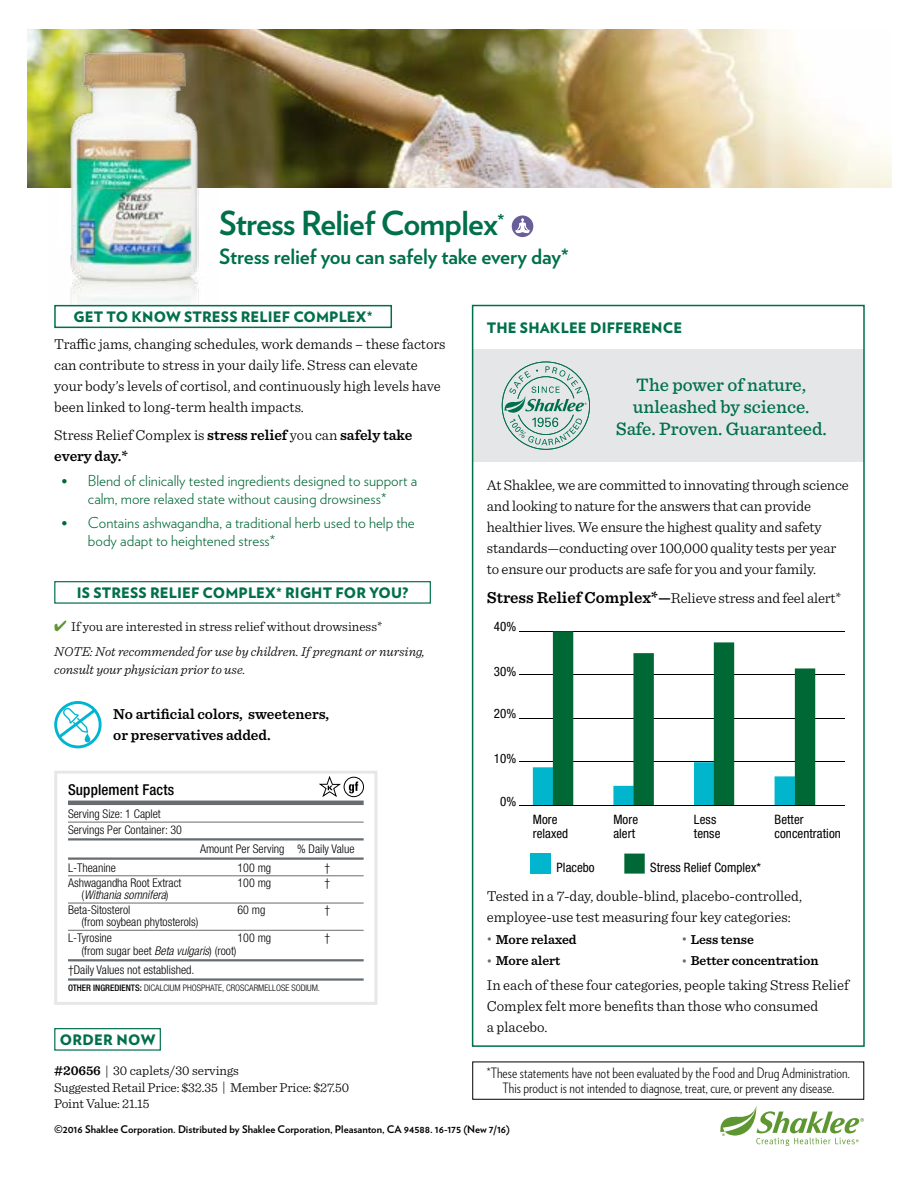
<style>
.page{position:relative;width:918px;height:1188px;background:#fff}
.page>*{position:absolute;margin:0;border:0;box-sizing:border-box;transform-origin:0 0}
.t1{font:700 33px "Verlag";letter-spacing:-.025em;color:#00704a}
.t2{font:700 21px "Verlag";letter-spacing:-.01em;color:#00704a}
.t3{font:500 18.75px/22.2px "Sentinel";color:#00704a;text-align:center}
.t4{font:300 15px/21px "Sentinel";letter-spacing:-.005em;color:#000}
.t5{font:300 15px/18px "Verlag";color:#006835;text-align:center}
.t6{font:600 15px/21px "Sentinel";color:#000}
.t7{font:500 condensed 15px "Helvetica Neue LT Std";letter-spacing:.01em;color:#000}
.t8{font:900 14.4px "Verlag";letter-spacing:.01em;color:#00704a}
.t9{font:300 14.25px/15px "Verlag Condensed";letter-spacing:.005em;color:#000;text-align:center}
.t10{font:italic 300 13.5px/25px "Sentinel";color:#000}
.t11{font:300 13.5px/16.5px "Sentinel";letter-spacing:-.01em;color:#000}
.t12{font:600 13.5px "Sentinel";color:#000}
.t13{font:condensed 13.05px/14.9px "Helvetica Neue LT Std";letter-spacing:.005em;color:#000}
.t14{font:300 condensed 12px/16px "Helvetica Neue LT Std";color:#000}
.t15{font:700 10.5px "Verlag";color:#000}
.t16{font:300 condensed 9px "Helvetica Neue LT Std";color:#000}
.s1{font-weight:300}
.s2{font-family:"Sentinel";font-weight:600}
.s3{color:#5e9732}
.s4{font-style:normal}
.s5{font-style:italic}
.s6{font-weight:500}
.s7{font-weight:600}
.s8{font-weight:600;font-size:16.5px}
.s9{font-family:"Verlag";font-weight:200;font-size:16.5px;color:#666c70}
</style>
<div class="page">
<svg style="left:720px;top:1106px;width:144px;height:40px"></svg>
<img style="left:28px;top:29px;width:864px;height:159px">
<img style="left:48px;top:29px;width:172px;height:276px">
<div style="left:54px;top:305px;width:338px;height:23px;border:2px solid #00704a"></div>
<div style="left:54px;top:581px;width:377px;height:23px;border:1px solid #00704a"></div>
<svg style="left:54px;top:701px;width:48px;height:48px"></svg>
<hr style="left:68px;top:801px;width:296px;height:4px;background:#666c70">
<hr style="left:68px;top:822px;width:296px;height:1px;background:#666c70">
<hr style="left:68px;top:838px;width:296px;height:3px;background:#666c70">
<hr style="left:68px;top:857px;width:296px;height:3px;background:#666c70">
<hr style="left:68px;top:875px;width:296px;height:1px;background:#666c70">
<hr style="left:68px;top:903px;width:296px;height:1px;background:#666c70">
<hr style="left:68px;top:930px;width:296px;height:1px;background:#666c70">
<hr style="left:68px;top:959px;width:296px;height:2px;background:#666c70">
<hr style="left:68px;top:978px;width:296px;height:3px;background:#666c70">
<div style="left:54px;top:771px;width:323px;height:234px;border:3px solid #e6e7e8"></div>
<svg style="left:319px;top:777px;width:21px;height:20px"></svg>
<div style="left:344px;top:777px;width:20px;height:20px;border:1px solid #000;border-radius:50%"></div>
<svg style="left:349px;top:782px;width:9px;height:11px"></svg>
<div style="left:54px;top:1028px;width:107px;height:23px;border:1px solid #00704a"></div>
<div style="left:472px;top:349px;width:392px;height:113px;background:#e5e6e7"></div>
<svg style="left:502px;top:361px;width:88px;height:89px"></svg>
<div style="left:531px;top:854px;width:20px;height:20px;background:#00b5cc"></div>
<hr style="left:519px;top:675px;width:326px;height:1px;background:#000">
<hr style="left:519px;top:631px;width:326px;height:1px;background:#000">
<hr style="left:519px;top:718px;width:326px;height:1px;background:#000">
<hr style="left:519px;top:761px;width:326px;height:1px;background:#000">
<svg style="left:533px;top:762px;width:20px;height:43px"></svg>
<svg style="left:553px;top:631px;width:262px;height:243px"></svg>
<hr style="left:519px;top:805px;width:326px;height:1px;background:#000">
<div style="left:472px;top:305px;width:393px;height:742px;border:2px solid #00704a"></div>
<svg style="left:512px;top:215px;width:21px;height:22px"></svg>
<h1 class="t1" style="left:219px;top:197px;width:287px">Stress Relief Complex<sup>*</sup></h1>
<h2 class="t2" style="left:219px;top:240px;width:351px">Stress relief you can safely take every day*</h2>
<p class="t8" style="left:74px;top:305px;width:301px">GET TO KNOW STRESS RELIEF COMPLEX*</p>
<p class="t4" style="left:54px;top:333px;width:393px">Traffic jams, changing schedules, work demands – these factors can contribute to stress in your daily life. Stress can elevate your body’s levels of cortisol, and continuously high levels have been linked to long-term health impacts.</p>
<p class="t6" style="left:54px;top:424px;width:360px"><span class="s1">Stress Relief Complex is</span> stress relief <span class="s1">you can</span> safely take every day.*</p>
<p class="t5" style="left:61px;top:470px;width:358px"><span class="s2">•</span> Blend of clinically tested ingredients designed to support a calm, more relaxed state without causing drowsiness*</p>
<p class="t5" style="left:88px;top:513px;width:328px;text-align:left;text-indent:-27px"><span class="s2">•</span> Contains ashwagandha, a traditional herb used to help the body adapt to heightened stress*</p>
<p class="t8" style="left:77px;top:581px;width:333px">IS STRESS RELIEF COMPLEX* RIGHT FOR YOU?</p>
<p class="t10" style="left:54px;top:613px;width:372px"><span class="s3">✔</span> <span class="s4">If you are interested in stress relief without drowsiness*<br></span>NOTE: Not recommended for use by children. If pregnant or nursing,</p>
<p class="t10" style="left:54px;top:656px;width:193px">consult your physician prior to use.</p>
<p class="t6" style="left:113px;top:703px;width:217px">No artificial colors, sweeteners, or preservatives added.</p>
<p class="t7" style="left:68px;top:781px;width:108px">Supplement Facts</p>
<p class="t14" style="left:68px;top:806px;width:115px">Serving Size: 1 Caplet<br>Servings Per Container: 30</p>
<p class="t14" style="left:200px;top:841px;width:156px">Amount Per Serving % Daily Value</p>
<p class="t14" style="left:68px;top:859px;width:49px">L-Theanine</p>
<p class="t14" style="left:238px;top:859px;width:35px">100 mg</p>
<p class="t14" style="left:325px;top:859px;width:7px">†</p>
<p class="t14" style="left:68px;top:875px;width:115px">Ashwagandha Root Extract</p>
<p class="t14" style="left:238px;top:875px;width:35px">100 mg</p>
<p class="t14" style="left:325px;top:875px;width:7px">†</p>
<p class="t14" style="left:68px;top:887px;width:102px;line-height:15.3px;text-indent:14px">(<span class="s5">Withania somnifera</span>)<br>Beta-Sitosterol</p>
<p class="t14" style="left:238px;top:902px;width:29px">60 mg</p>
<p class="t14" style="left:325px;top:902px;width:7px">†</p>
<p class="t14" style="left:68px;top:914px;width:132px;text-indent:14px">(from soybean phytosterols)<br>L-Tyrosine</p>
<p class="t14" style="left:238px;top:930px;width:35px">100 mg</p>
<p class="t14" style="left:325px;top:930px;width:7px">†</p>
<p class="t14" style="left:68px;top:941px;width:170px;line-height:19.2px;text-indent:14px">(from sugar beet <span class="s5">Beta vulgaris</span>) (root) †Daily Values not established.</p>
<p class="t16" style="left:68px;top:983px;width:254px"><span class="s6">OTHER INGREDIENTS:</span> DICALCIUM PHOSPHATE, CROSCARMELLOSE SODIUM.</p>
<p class="t8" style="left:60px;top:1028px;width:97px">ORDER NOW</p>
<p class="t11" style="left:54px;top:1062px;width:296px"><span class="s7">#20656</span> | 30 caplets/30 servings<br>Suggested Retail Price: $32.35 | Member Price: $27.50<br>Point Value: 21.15</p>
<p class="t8" style="left:487px;top:316px;width:197px">THE SHAKLEE DIFFERENCE</p>
<p class="t3" style="left:616px;top:373px;width:213px">The power of nature, unleashed by science.<br>Safe. Proven. Guaranteed.</p>
<p class="t4" style="left:487px;top:473px;width:363px">At Shaklee, we are committed to innovating through science and looking to nature for the answers that can provide healthier lives. We ensure the highest quality and safety standards—conducting over 100,000 quality tests per year to ensure our products are safe for you and your family.</p>
<p class="t4" style="left:487px;top:586px;width:356px"><span class="s8">Stress Relief Complex*—</span>Relieve stress and feel alert*</p>
<p class="t13" style="left:494px;top:619px;width:24px">40%</p>
<p class="t13" style="left:494px;top:664px;width:24px">30%</p>
<p class="t13" style="left:494px;top:706px;width:24px">20%</p>
<p class="t13" style="left:494px;top:750px;width:24px">10%</p>
<p class="t13" style="left:500px;top:794px;width:18px">0%</p>
<p class="t13" style="left:533px;top:811px;width:37px">More relaxed</p>
<p class="t13" style="left:613px;top:811px;width:26px">More alert</p>
<p class="t13" style="left:694px;top:811px;width:28px">Less tense</p>
<p class="t13" style="left:775px;top:811px;width:68px">Better concentration</p>
<p class="t13" style="left:557px;top:860px;width:40px">Placebo</p>
<p class="t13" style="left:650px;top:860px;width:112px">Stress Relief Complex*</p>
<p class="t4" style="left:487px;top:885px;width:317px">Tested in a 7-day, double-blind, placebo-controlled, employee-use test measuring four key categories:</p>
<p class="t12" style="left:487px;top:929px;width:91px"><span class="s9">•</span> More relaxed</p>
<p class="t12" style="left:487px;top:950px;width:75px"><span class="s9">•</span> More alert</p>
<p class="t12" style="left:682px;top:929px;width:74px"><span class="s9">•</span> Less tense</p>
<p class="t12" style="left:682px;top:950px;width:138px"><span class="s9">•</span> Better concentration</p>
<p class="t4" style="left:487px;top:973px;width:364px">In each of these four categories, people taking Stress Relief<br>Complex felt more benefits than those who consumed<br>a placebo.</p>
<p class="t9" style="left:487px;top:1065px;width:365px">*These statements have not been evaluated by the Food and Drug Administration.<br>This product is not intended to diagnose, treat, cure, or prevent any disease.</p>
<p class="t15" style="left:54px;top:1121px;width:458px">©2016 Shaklee Corporation. Distributed by Shaklee Corporation, Pleasanton, CA 94588. 16-175 (New 7/16)</p>
</div>
